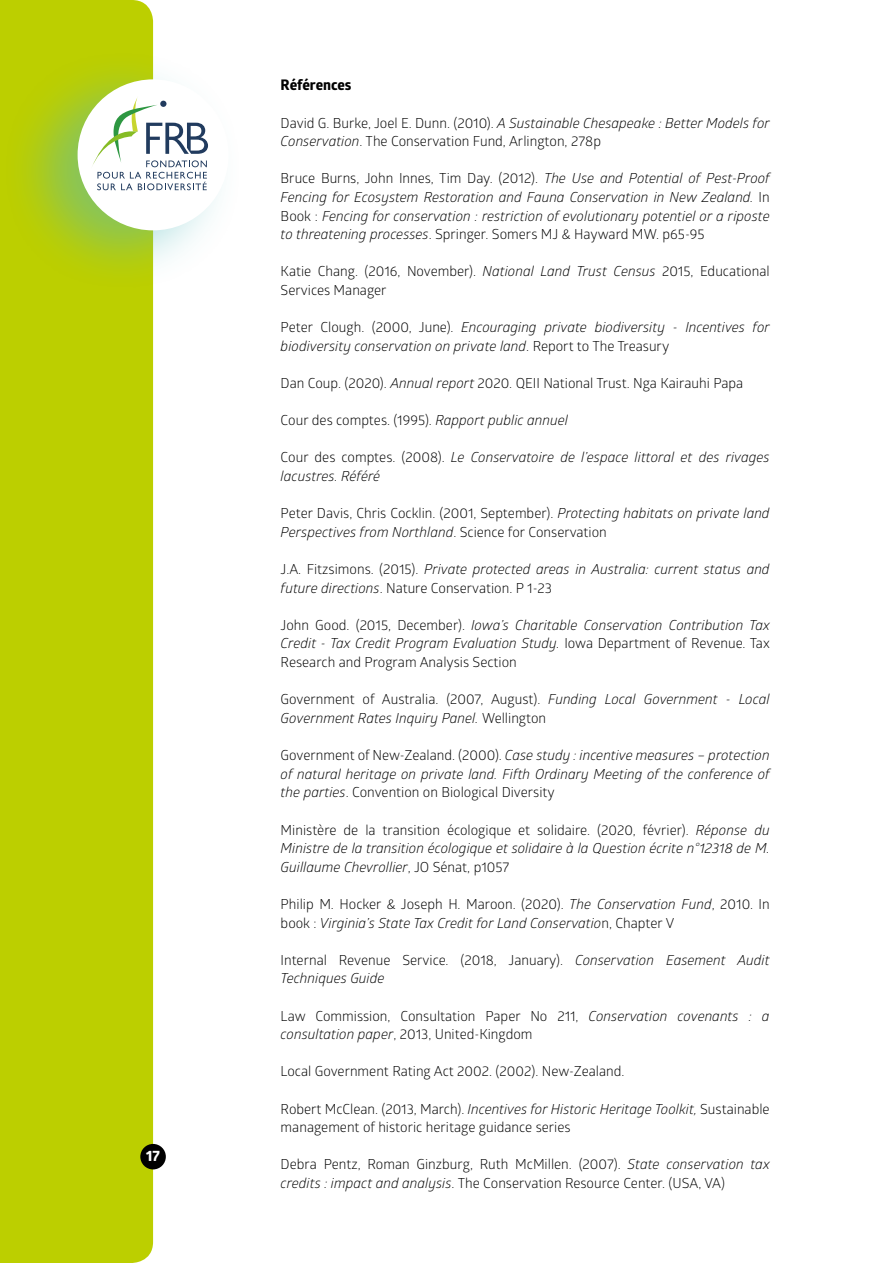
<style>
.page{position:relative;width:893px;height:1263px;background:#fff}
.page>*{position:absolute;margin:0;border:0;box-sizing:border-box;transform-origin:0 0}
.t1{font:700 14.85px "Globerx";color:#fff}
.t2{font:700 14.7px "Globerx";color:#000}
.t3{font:italic 13.8px/18.6px "Glober";color:#000}
.t4{font:13.8px/18.6px "Glober";color:#000}
.s1{font-style:italic}
.s2{font-style:normal}
</style>
<div class="page">
<div style="left:0;top:0;width:153px;height:1263px;background:#bccf00"></div>
<div style="left:1px;top:49px;width:244px;height:243px;background:#51babc;opacity:.5"></div>
<div style="left:78px;top:79px;width:151px;height:151px;background:#fff;border-radius:50%"></div>
<svg style="left:91px;top:96px;width:117px;height:94px"></svg>
<div style="left:140px;top:1144px;width:26px;height:25px;background:#000;border-radius:50%"></div>
<p class="t1" style="left:146px;top:1145px;width:15px">17</p>
<p class="t2" style="left:281px;top:74px;width:72px">Références</p>
<p class="t4" style="left:281px;top:113px;width:491px">David G. Burke, Joel E. Dunn. (2010). <span class="s1">A Sustainable Chesapeake : Better Models for<br>Conservation</span>. The Conservation Fund, Arlington, 278p</p>
<p class="t3" style="left:281px;top:169px;width:491px;text-align:justify"><span class="s2">Bruce Burns, John Innes, Tim Day. (2012).</span> The Use and Potential of Pest-Proof Fencing for Ecosystem Restoration and Fauna Conservation in New Zealand. <span class="s2">In Book :</span> Fencing for conservation : restriction of evolutionary potentiel or a riposte to threatening processes<span class="s2">. Springer. Somers MJ &amp; Hayward MW. p65-95</span></p>
<p class="t4" style="left:281px;top:262px;width:490px">Katie Chang. (2016, November). <span class="s1">National Land Trust Census</span> 2015, Educational<br>Services Manager</p>
<p class="t3" style="left:281px;top:317px;width:491px"><span class="s2">Peter Clough. (2000, June).</span> Encouraging private biodiversity - Incentives for biodiversity conservation on private land<span class="s2">. Report to The Treasury</span></p>
<p class="t4" style="left:281px;top:373px;width:464px">Dan Coup. (2020). <span class="s1">Annual report</span> 2020. QEII National Trust. Nga Kairauhi Papa</p>
<p class="t4" style="left:281px;top:410px;width:289px">Cour des comptes. (1995). <span class="s1">Rapport public annuel</span></p>
<p class="t3" style="left:281px;top:448px;width:490px"><span class="s2">Cour des comptes. (2008).</span> Le Conservatoire de l’espace littoral et des rivages lacustres. Référé</p>
<p class="t4" style="left:281px;top:503px;width:490px">Peter Davis, Chris Cocklin. (2001, September). <span class="s1">Protecting habitats on private land<br>Perspectives from Northland</span>. Science for Conservation</p>
<p class="t3" style="left:281px;top:559px;width:490px"><span class="s2">J.A. Fitzsimons. (2015).</span> Private protected areas in Australia: current status and future directions<span class="s2">. Nature Conservation. P 1-23</span></p>
<p class="t4" style="left:281px;top:615px;width:491px;text-align:justify">John Good. (2015, December). <span class="s1">Iowa’s Charitable Conservation Contribution Tax Credit - Tax Credit Program Evaluation Study.</span> Iowa Department of Revenue. Tax Research and Program Analysis Section</p>
<p class="t3" style="left:281px;top:689px;width:490px"><span class="s2">Government of Australia. (2007, August).</span> Funding Local Government - Local<br>Government Rates Inquiry Panel. <span class="s2">Wellington</span></p>
<p class="t3" style="left:281px;top:745px;width:491px;text-align:justify"><span class="s2">Government of New-Zealand. (2000).</span> Case study : incentive measures – protection of natural heritage on private land. Fifth Ordinary Meeting of the conference of the parties<span class="s2">. Convention on Biological Diversity</span></p>
<p class="t3" style="left:281px;top:820px;width:491px;text-align:justify"><span class="s2">Ministère de la transition écologique et solidaire. (2020, février).</span> Réponse du Ministre de la transition écologique et solidaire à la Question écrite n°12318 de M.<br>Guillaume Chevrollier<span class="s2">, JO Sénat, p1057</span></p>
<p class="t3" style="left:281px;top:894px;width:491px"><span class="s2">Philip M. Hocker &amp; Joseph H. Maroon. (2020).</span> The Conservation Fund<span class="s2">, 2010. In book :</span> Virginia’s State Tax Credit for Land Conservatio<span class="s2">n, Chapter V</span></p>
<p class="t3" style="left:281px;top:950px;width:490px"><span class="s2">Internal Revenue Service. (2018, January).</span> Conservation Easement Audit<br>Techniques Guide</p>
<p class="t4" style="left:281px;top:1006px;width:490px">Law Commission, Consultation Paper No 211, <span class="s1">Conservation covenants : a consultation paper</span>, 2013, United-Kingdom</p>
<p class="t4" style="left:281px;top:1061px;width:345px">Local Government Rating Act 2002. (2002). New-Zealand.</p>
<p class="t4" style="left:281px;top:1099px;width:490px">Robert McClean. (2013, March). <span class="s1">Incentives for Historic Heritage Toolkit,</span> Sustainable management of historic heritage guidance series</p>
<p class="t4" style="left:281px;top:1154px;width:491px">Debra Pentz, Roman Ginzburg, Ruth McMillen. (2007). <span class="s1">State conservation tax credits : impact and analysis</span>. The Conservation Resource Center. (USA, VA)</p>
</div>
